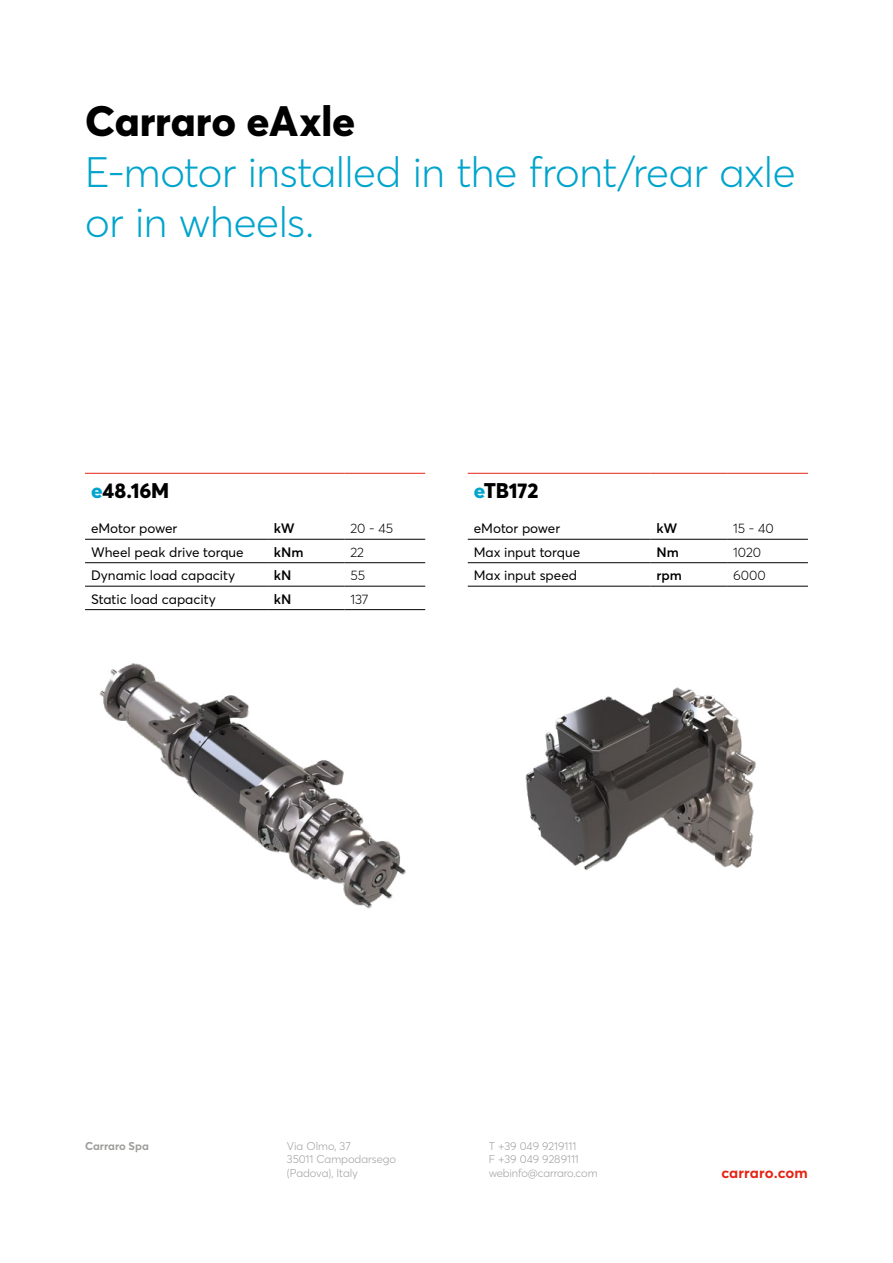
<style>
.page{position:relative;width:893px;height:1263px;background:#fff}
.page>*{position:absolute;margin:0;border:0;box-sizing:border-box;transform-origin:0 0}
.t1{font:300 42px/50.4px "Averta PE";letter-spacing:-.01em;color:#00a4cc}
.t2{font:800 42px "Averta PE";letter-spacing:-.005em;color:#000}
.t3{font:800 21px "Averta PE";letter-spacing:-.01em;color:#000}
.t4{font:700 15px "Averta PE";letter-spacing:.01em;color:#e42313}
.t5{font:13.5px "Averta PE";color:#000}
.t6{font:300 13.5px "Averta PE";color:#000}
.t7{font:600 13.5px "Averta PE";color:#000}
.t8{font:300 11.25px/13.5px "Averta PE";color:#9d9d9c}
.t9{font:700 11.25px "Averta PE";color:#9d9d9c}
.s1{color:#00a4cc}
</style>
<div class="page">
<hr style="left:468px;top:539px;width:183px;height:1px;background:#000">
<hr style="left:651px;top:539px;width:76px;height:1px;background:#000">
<hr style="left:727px;top:539px;width:81px;height:1px;background:#000">
<hr style="left:468px;top:562px;width:183px;height:1px;background:#000">
<hr style="left:651px;top:562px;width:76px;height:1px;background:#000">
<hr style="left:727px;top:562px;width:81px;height:1px;background:#000">
<hr style="left:468px;top:586px;width:183px;height:1px;background:#000">
<hr style="left:651px;top:586px;width:76px;height:1px;background:#000">
<hr style="left:727px;top:586px;width:81px;height:1px;background:#000">
<hr style="left:468px;top:473px;width:183px;height:1px;background:#e42313">
<hr style="left:651px;top:473px;width:76px;height:1px;background:#e42313">
<hr style="left:727px;top:473px;width:81px;height:1px;background:#e42313">
<hr style="left:85px;top:473px;width:183px;height:1px;background:#e42313">
<hr style="left:268px;top:473px;width:76px;height:1px;background:#e42313">
<hr style="left:344px;top:473px;width:81px;height:1px;background:#e42313">
<hr style="left:85px;top:539px;width:183px;height:1px;background:#000">
<hr style="left:268px;top:539px;width:76px;height:1px;background:#000">
<hr style="left:344px;top:539px;width:81px;height:1px;background:#000">
<hr style="left:85px;top:562px;width:183px;height:1px;background:#000">
<hr style="left:268px;top:562px;width:76px;height:1px;background:#000">
<hr style="left:344px;top:562px;width:81px;height:1px;background:#000">
<hr style="left:85px;top:586px;width:183px;height:1px;background:#000">
<hr style="left:268px;top:586px;width:76px;height:1px;background:#000">
<hr style="left:85px;top:609px;width:183px;height:1px;background:#000">
<hr style="left:268px;top:609px;width:76px;height:1px;background:#000">
<hr style="left:344px;top:586px;width:81px;height:1px;background:#000">
<hr style="left:344px;top:609px;width:81px;height:1px;background:#000">
<img style="left:525px;top:687px;width:231px;height:184px">
<img style="left:99px;top:663px;width:307px;height:246px">
<h1 class="t2" style="left:85px;top:91px;width:272px">Carraro eAxle</h1>
<h1 class="t1" style="left:85px;top:145px;width:712px">E-motor installed in the front/rear axle or in wheels.</h1>
<h2 class="t3" style="left:91px;top:476px;width:80px"><span class="s1">e</span>48.16M</h2>
<p class="t5" style="left:91px;top:519px;width:88px">eMotor power</p>
<p class="t7" style="left:274px;top:519px;width:22px">kW</p>
<p class="t6" style="left:350px;top:519px;width:44px">20 - 45</p>
<p class="t5" style="left:91px;top:543px;width:154px">Wheel peak drive torque</p>
<p class="t7" style="left:274px;top:542px;width:31px">kNm</p>
<p class="t6" style="left:350px;top:543px;width:15px">22</p>
<p class="t5" style="left:91px;top:566px;width:146px">Dynamic load capacity</p>
<p class="t7" style="left:274px;top:566px;width:19px">kN</p>
<p class="t6" style="left:350px;top:566px;width:16px">55</p>
<p class="t5" style="left:91px;top:589px;width:126px">Static load capacity</p>
<p class="t7" style="left:274px;top:589px;width:19px">kN</p>
<p class="t6" style="left:350px;top:590px;width:20px">137</p>
<h2 class="t3" style="left:474px;top:476px;width:66px"><span class="s1">e</span>TB172</h2>
<p class="t5" style="left:474px;top:519px;width:88px">eMotor power</p>
<p class="t7" style="left:657px;top:519px;width:22px">kW</p>
<p class="t6" style="left:733px;top:519px;width:42px">15 - 40</p>
<p class="t5" style="left:474px;top:543px;width:108px">Max input torque</p>
<p class="t7" style="left:657px;top:542px;width:24px">Nm</p>
<p class="t6" style="left:733px;top:543px;width:29px">1020</p>
<p class="t5" style="left:474px;top:566px;width:105px">Max input speed</p>
<p class="t7" style="left:657px;top:566px;width:27px">rpm</p>
<p class="t6" style="left:733px;top:566px;width:34px">6000</p>
<p class="t9" style="left:85px;top:1137px;width:65px">Carraro Spa</p>
<p class="t8" style="left:287px;top:1138px;width:111px">Via Olmo, 37<br>35011 Campodarsego (Padova), Italy</p>
<p class="t8" style="left:489px;top:1138px;width:110px">T +39 049 9219111<br>F +39 049 9289111 webinfo@carraro.com</p>
<p class="t4" style="left:721px;top:1162px;width:88px">carraro.com</p>
</div>
